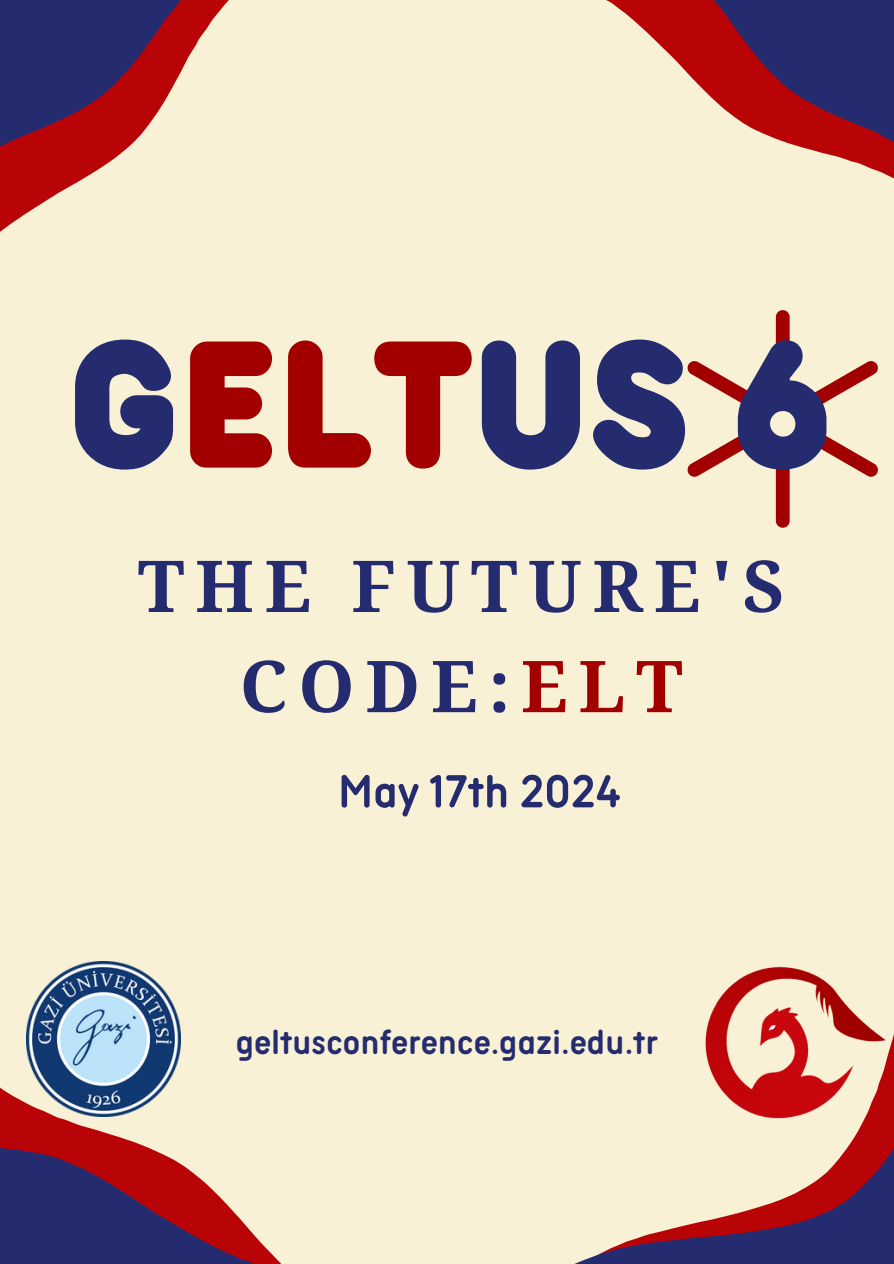
<style>
.page{position:relative;width:894px;height:1264px;background:#fff}
.page>*{position:absolute;margin:0;border:0;box-sizing:border-box;transform-origin:0 0}
.t1{font:220.2px "Aristotelica Pro Cnd Txt Dmbld";color:#f8f1d6}
.t2{font:198.15px "Aristotelica Pro Cnd Txt Ft";color:#242b6f}
.t3{font:700 71.55px/100.2px "Noto Serif";letter-spacing:.15em;color:#242b6f;text-align:center}
.t4{font:50.55px "Aristotelica Pro Cnd Txt Dmbld";color:#242b6f}
.t5{font:38.1px "Aristotelica Pro Cnd Txt Dmbld";color:#242b6f}
.s1{color:#a20000}
</style>
<div class="page">
<div style="left:0;top:0;width:893px;height:1263px;background:#f8f1d6"></div>
<svg style="left:0;top:1024px;width:281px;height:239px"></svg>
<svg style="left:0;top:0;width:229px;height:232px"></svg>
<svg style="left:606px;top:0;width:287px;height:178px"></svg>
<svg style="left:577px;top:1127px;width:316px;height:136px"></svg>
<img style="left:26px;top:961px;width:154px;height:155px">
<img style="left:705px;top:966px;width:188px;height:161px">
<svg style="left:687px;top:310px;width:191px;height:217px"></svg>
<p class="t2" style="left:66px;top:341px;width:767px">G<span class="s1">ELT</span>US 6</p>
<p class="t1" style="left:757px;top:296px;width:51px">.</p>
<p class="t3" style="left:138px;top:534px;width:648px">THE FUTURE'S<br>CODE:<span class="s1">ELT</span></p>
<p class="t4" style="left:337px;top:775px;width:284px">May 17th 2024</p>
<p class="t5" style="left:236px;top:1029px;width:423px">geltusconference.gazi.edu.tr</p>
</div>
